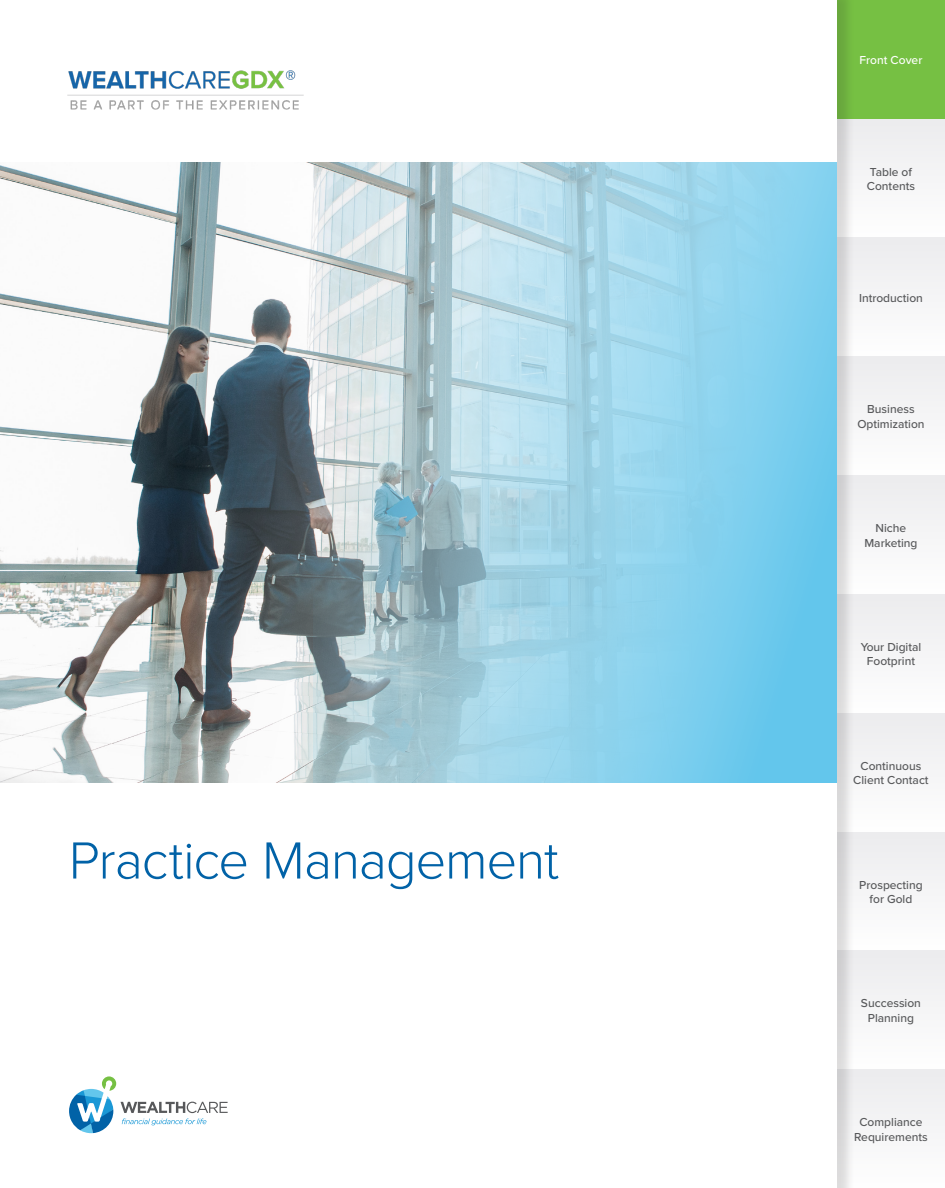
<style>
.page{position:relative;width:945px;height:1188px;background:#fff}
.page>*{position:absolute;margin:0;border:0;box-sizing:border-box;transform-origin:0 0}
.t1{font:300 54.15px "Proxima Nova";letter-spacing:-.02em;color:#0162a7}
.t2{font:500 12px/14.4px "Proxima Nova";color:#57585a;text-align:center}
.t3{font:500 12px "Proxima Nova";color:#fff}
</style>
<div class="page">
<div style="left:837px;top:238px;width:108px;height:118px;background:#f5f5f6"></div>
<div style="left:837px;top:119px;width:108px;height:119px;background:#f5f5f6"></div>
<div style="left:837px;top:356px;width:108px;height:119px;background:#f5f5f6"></div>
<div style="left:837px;top:475px;width:108px;height:119px;background:#f5f5f6"></div>
<div style="left:837px;top:594px;width:108px;height:119px;background:#f5f5f6"></div>
<div style="left:837px;top:713px;width:108px;height:119px;background:#f5f5f6"></div>
<div style="left:837px;top:832px;width:108px;height:118px;background:#f5f5f6"></div>
<div style="left:837px;top:950px;width:108px;height:119px;background:#f5f5f6"></div>
<div style="left:837px;top:1069px;width:108px;height:119px;background:#f5f5f6"></div>
<div style="left:837px;top:0;width:108px;height:119px;background:#76c043"></div>
<div style="left:0;top:0;width:855px;height:1188px;background:#231f20;opacity:.15"></div>
<div style="left:0;top:0;width:837px;height:1188px;background:#fff"></div>
<img style="left:67px;top:70px;width:237px;height:40px">
<svg style="left:69px;top:1076px;width:159px;height:57px"></svg>
<img style="left:0;top:162px;width:313px;height:621px">
<svg style="left:313px;top:162px;width:524px;height:621px;background:#9ccfe2"></svg>
<p class="t1" style="left:69px;top:820px;width:492px">Practice Management</p>
<p class="t3" style="left:860px;top:51px;width:64px">Front Cover</p>
<p class="t2" style="left:867px;top:164px;width:50px;text-align:left">Table of<br>Contents</p>
<p class="t2" style="left:859px;top:290px;width:65px">Introduction</p>
<p class="t2" style="left:857px;top:402px;width:69px">Business<br>Optimization</p>
<p class="t2" style="left:864px;top:521px;width:55px">Niche<br>Marketing</p>
<p class="t2" style="left:861px;top:639px;width:62px">Your Digital<br>Footprint</p>
<p class="t2" style="left:853px;top:758px;width:77px">Continuous<br>Client Contact</p>
<p class="t2" style="left:859px;top:877px;width:65px">Prospecting for Gold</p>
<p class="t2" style="left:861px;top:996px;width:62px">Succession<br>Planning</p>
<p class="t2" style="left:854px;top:1115px;width:75px">Compliance<br>Requirements</p>
</div>
